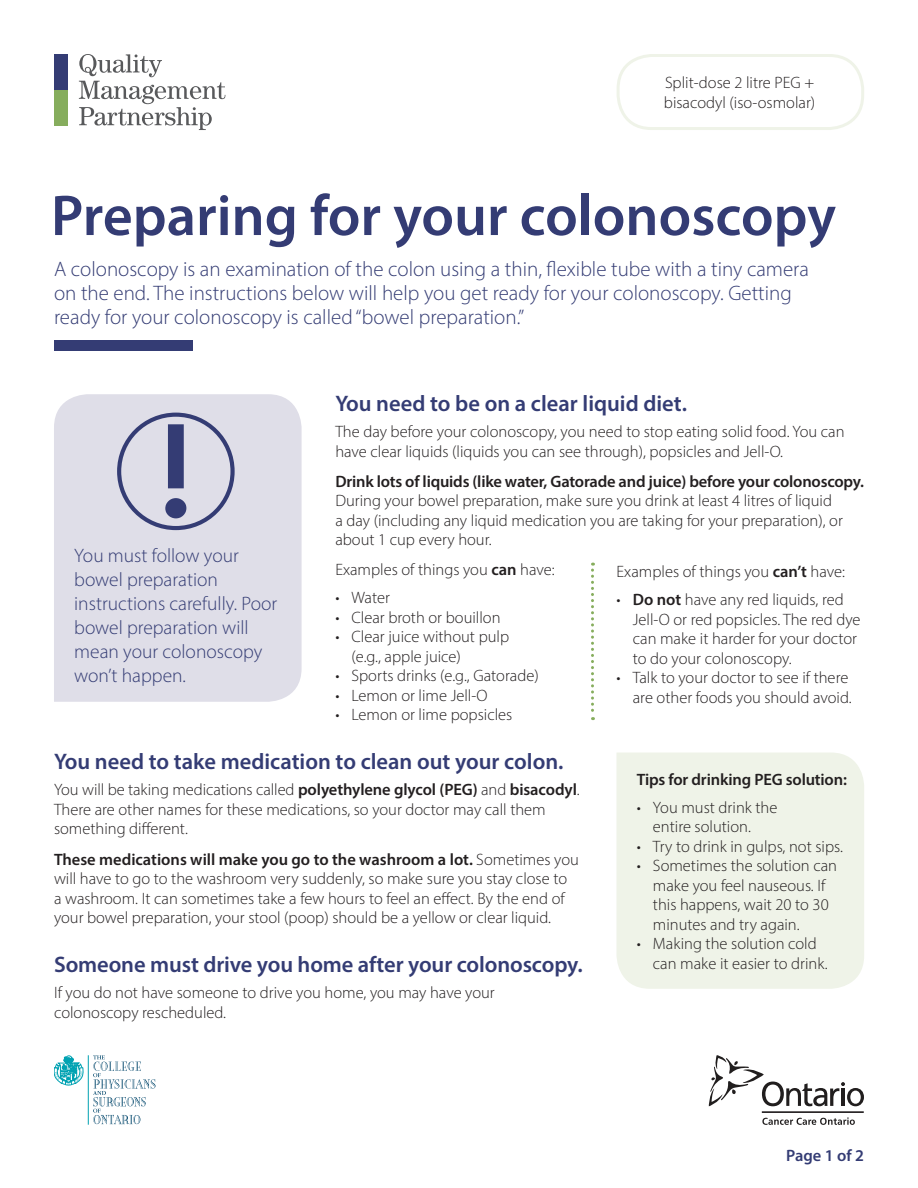
<style>
.page{position:relative;width:918px;height:1188px;background:#fff}
.page>*{position:absolute;margin:0;border:0;box-sizing:border-box;transform-origin:0 0}
.t1{font:600 57.9px "Myriad Pro";color:#343c74}
.t2{font:600 22.5px "Myriad Pro";color:#343c74}
.Intro{font:300 21px/24px "Myriad Pro";color:#343c74}
.Body{font:300 19.5px/24px "Myriad Pro";color:#343c74}
.Body-2{font:300 16.5px/19.5px "Myriad Pro";color:#231f20}
.t3{font:600 16.5px "Myriad Pro";letter-spacing:-.01em;color:#231f20}
.t4{font:600 16.5px "Myriad Pro";color:#343c74}
.s1{font-weight:600}
</style>
<div class="page">
<svg style="left:79px;top:54px;width:146px;height:76px"></svg>
<div style="left:54px;top:90px;width:14px;height:35px;background:#86ad5d"></div>
<div style="left:54px;top:54px;width:14px;height:36px;background:#343c74"></div>
<div style="left:617px;top:54px;width:247px;height:76px;border:3px solid #eff3e8;border-radius:33px"></div>
<div style="left:54px;top:340px;width:139px;height:11px;background:#343c74"></div>
<div style="left:54px;top:394px;width:248px;height:308px;background:#dfdee8"></div>
<div style="left:616px;top:753px;width:248px;height:236px;background:#eff3e8"></div>
<div style="left:117px;top:413px;width:118px;height:117px;border:4px solid #343c74;border-radius:50%"></div>
<svg style="left:165px;top:424px;width:21px;height:94px;background:#6a6f98"></svg>
<svg style="left:591px;top:563px;width:3px;height:157px"></svg>
<hr style="left:88px;top:1055px;width:1px;height:70px;background:#00a2b2">
<svg style="left:93px;top:1055px;width:63px;height:69px"></svg>
<svg style="left:54px;top:1056px;width:30px;height:29px"></svg>
<svg style="left:709px;top:1055px;width:155px;height:51px"></svg>
<svg style="left:762px;top:1117px;width:93px;height:8px"></svg>
<hr style="left:762px;top:1111px;width:102px;height:2px;background:#231f20">
<p class="Body-2" style="left:664px;top:73px;width:153px">Split-dose 2 litre PEG + bisacodyl (iso-osmolar)</p>
<h1 class="t1" style="left:51px;top:179px;width:787px">Preparing for your colonoscopy</h1>
<p class="Intro" style="left:54px;top:257px;width:757px">A colonoscopy is an examination of the colon using a thin, flexible tube with a tiny camera on the end. The instructions below will help you get ready for your colonoscopy. Getting ready for your colonoscopy is called “bowel preparation.”</p>
<h2 class="t2" style="left:335px;top:389px;width:353px">You need to be on a clear liquid diet.</h2>
<p class="Body-2" style="left:335px;top:422px;width:511px">The day before your colonoscopy, you need to stop eating solid food. You can have clear liquids (liquids you can see through), popsicles and Jell-O.</p>
<p class="Body-2" style="left:335px;top:471px;width:530px"><span class="s1">Drink lots of liquids (like water, Gatorade and juice) before your colonoscopy.<br></span>During your bowel preparation, make sure you drink at least 4 litres of liquid<br>a day (including any liquid medication you are taking for your preparation), or about 1 cup every hour.</p>
<h3 class="Body-2" style="left:617px;top:562px;width:230px">Examples of things you <span class="s1">can’t</span> have:</h3>
<p class="Body-2" style="left:633px;top:590px;width:229px;text-indent:-16px">• <span class="s1">Do not</span> have any red liquids, red<br>Jell-O or red popsicles. The red dye can make it harder for your doctor to do your colonoscopy.</p>
<p class="Body-2" style="left:617px;top:668px;width:237px;text-align:right">• Talk to your doctor to see if there are other foods you should avoid.</p>
<p class="Body" style="left:74px;top:543px;width:204px">You must follow your bowel preparation instructions carefully. Poor bowel preparation will mean your colonoscopy won’t happen.</p>
<p class="Body-2" style="left:335px;top:560px;width:221px">Examples of things you <span class="s1">can</span> have:</p>
<p class="Body-2" style="left:335px;top:588px;width:56px">• Water</p>
<p class="Body-2" style="left:335px;top:607px;width:167px">• Clear broth or bouillon</p>
<p class="Body-2" style="left:352px;top:627px;width:159px;text-indent:-16px">• Clear juice without pulp (e.g., apple juice)</p>
<p class="Body-2" style="left:335px;top:666px;width:205px">• Sports drinks (e.g., Gatorade)</p>
<p class="Body-2" style="left:335px;top:685px;width:154px">• Lemon or lime Jell-O</p>
<p class="Body-2" style="left:335px;top:705px;width:179px">• Lemon or lime popsicles</p>
<h2 class="t2" style="left:54px;top:748px;width:511px">You need to take medication to clean out your colon.</h2>
<p class="Body-2" style="left:54px;top:780px;width:527px">You will be taking medications called <span class="s1">polyethylene glycol (PEG)</span> and <span class="s1">bisacodyl</span>.<br>There are other names for these medications, so your doctor may call them something different.</p>
<h3 class="Body-2" style="left:54px;top:849px;width:526px"><span class="s1">These medications will make you go to the washroom a lot.</span> Sometimes you will have to go to the washroom very suddenly, so make sure you stay close to<br>a washroom. It can sometimes take a few hours to feel an effect. By the end of your bowel preparation, your stool (poop) should be a yellow or clear liquid.</h3>
<h2 class="t2" style="left:54px;top:951px;width:530px">Someone must drive you home after your colonoscopy.</h2>
<p class="Body-2" style="left:54px;top:983px;width:442px">If you do not have someone to drive you home, you may have your colonoscopy rescheduled.</p>
<h3 class="t3" style="left:637px;top:769px;width:212px">Tips for drinking PEG solution:</h3>
<p class="Body-2" style="left:653px;top:797px;width:126px;text-indent:-16px">• You must drink the entire solution.</p>
<p class="Body-2" style="left:637px;top:836px;width:208px">• Try to drink in gulps, not sips.</p>
<p class="Body-2" style="left:653px;top:856px;width:186px;text-indent:-16px">• Sometimes the solution can make you feel nauseous. If this happens, wait 20 to 30 minutes and try again.</p>
<p class="Body-2" style="left:653px;top:934px;width:176px;text-indent:-16px">• Making the solution cold can make it easier to drink.</p>
<p class="t4" style="left:786px;top:1145px;width:79px">Page 1 of 2</p>
</div>
